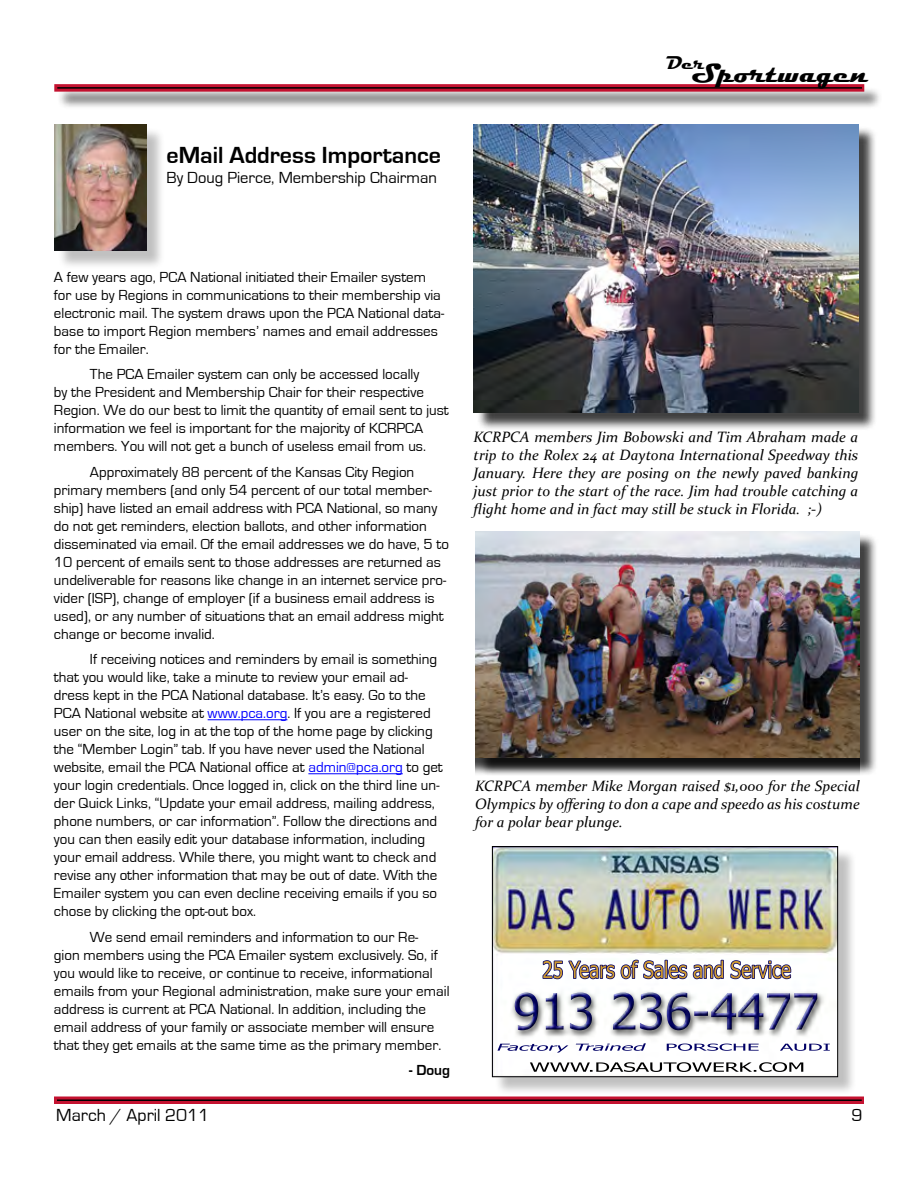
<style>
.page{position:relative;width:918px;height:1188px;background:#fff}
.page>*{position:absolute;margin:0;border:0;box-sizing:border-box;transform-origin:0 0}
.t1{font:700 27px "Magneto";color:#000}
.t2{font:700 24px "Eurostile";color:#000}
.t3{font:700 18.75px "Magneto";color:#000}
.t4{font:18px "Eurostile";color:#000}
.t5{font:16.5px "Eurostile";color:#000}
.t6{font:15px/18px "Eurostile";color:#000}
.t7{font:italic 15px/18px "Constantia";color:#000;text-align:justify}
.t8{font:700 15px "Eurostile";color:#000}
.s1{color:#00f}
</style>
<div class="page">
<svg style="left:54px;top:1096px;width:810px;height:8px;background:#ba213b"></svg>
<hr style="left:57px;top:1100px;width:805px;height:1px;background:#000">
<div style="left:54px;top:84px;width:810px;height:8px;background:#c41230"></div>
<div style="left:60px;top:89px;width:819px;height:18px;background:#000;opacity:.5"></div>
<hr style="left:57px;top:87px;width:805px;height:2px;background:#000">
<div style="left:494px;top:849px;width:363px;height:246px;background:#000;opacity:.25"></div>
<img style="left:494px;top:848px;width:342px;height:227px">
<img style="left:543px;top:960px;width:195px;height:19px">
<img style="left:634px;top:1043px;width:98px;height:8px">
<div style="left:492px;top:846px;width:346px;height:231px;border:1px solid #000"></div>
<hr style="left:208px;top:719px;width:79px;height:1px;background:#00f">
<hr style="left:308px;top:773px;width:95px;height:1px;background:#00f">
<div style="left:57px;top:127px;width:108px;height:142px;background:#000;opacity:.25"></div>
<img style="left:55px;top:125px;width:91px;height:126px">
<div style="left:476px;top:126px;width:401px;height:305px;background:#000;opacity:.75"></div>
<img style="left:474px;top:124px;width:384px;height:289px">
<div style="left:477px;top:533px;width:402px;height:243px;background:#000;opacity:.75"></div>
<div style="left:475px;top:531px;width:385px;height:246px;background:#000;opacity:.75"></div>
<img style="left:475px;top:531px;width:385px;height:227px">
<h2 class="t2" style="left:167px;top:142px;width:276px">eMail Address Importance</h2>
<p class="t5" style="left:167px;top:169px;width:272px">By Doug Pierce, Membership Chairman</p>
<p class="t3" style="left:666px;top:52px;width:40px">Der</p>
<h1 class="t1" style="left:692px;top:57px;width:178px">Sportwagen</h1>
<p class="t6" style="left:54px;top:268px;width:392px">A few years ago, PCA National initiated their Emailer system for use by Regions in communications to their membership via electronic mail. The system draws upon the PCA National data&shy;base to import Region members’ names and email addresses for the Emailer.</p>
<p class="t6" style="left:54px;top:366px;width:396px;text-indent:36px">The PCA Emailer system can only be accessed locally<br>by the President and Membership Chair for their respective Region. We do our best to limit the quantity of email sent to just information we feel is important for the majority of KCRPCA members. You will not get a bunch of useless email from us.</p>
<p class="t6" style="left:54px;top:463px;width:396px;text-indent:36px">Approximately 88 percent of the Kansas City Region primary members (and only 54 percent of our total member&shy;ship) have listed an email address with PCA National, so many do not get reminders, election ballots, and other information disseminated via email. Of the email addresses we do have, 5 to 10 percent of emails sent to those addresses are returned as undeliverable for reasons like change in an internet service pro&shy;vider (ISP), change of employer (if a business email address is used), or any number of situations that an email address might change or become invalid.</p>
<p class="t6" style="left:54px;top:651px;width:390px;text-indent:36px">If receiving notices and reminders by email is something that you would like, take a minute to review your email ad&shy;dress kept in the PCA National database. It’s easy. Go to the PCA National website at <span class="s1">www.pca.org</span>. If you are a registered user on the site, log in at the top of the home page by clicking the “Member Login” tab. If you have never used the National website, email the PCA National office at <span class="s1">admin@pca.org</span> to get your login credentials. Once logged in, click on the third line un&shy;der Quick Links, “Update your email address, mailing address, phone numbers, or car information”. Follow the directions and you can then easily edit your database information, including your email address. While there, you might want to check and revise any other information that may be out of date. With the Emailer system you can even decline receiving emails if you so chose by clicking the opt-out box.</p>
<p class="t6" style="left:54px;top:928px;width:397px;text-indent:36px">We send email reminders and information to our Re-<br>gion members using the PCA Emailer system exclusively. So, if you would like to receive, or continue to receive, informational emails from your Regional administration, make sure your email address is current at PCA National. In addition, including the email address of your family or associate member will ensure that they get emails at the same time as the primary member.</p>
<p class="t8" style="left:409px;top:1062px;width:42px">- Doug</p>
<p class="t7" style="left:474px;top:427px;width:386px">KCRPCA members Jim Bobowski and Tim Abraham made a trip to the Rolex 24 at Daytona International Speedway this January. Here they are posing on the newly paved banking just prior to the start of the race. Jim had trouble catching a flight home and in fact may still be stuck in Florida. ;-)</p>
<p class="t7" style="left:475px;top:776px;width:386px">KCRPCA member Mike Morgan raised $1,000 for the Special Olympics by offering to don a cape and speedo as his costume for a polar bear plunge.</p>
<p class="t4" style="left:56px;top:1106px;width:155px">March / April 2011</p>
<p class="t4" style="left:851px;top:1106px;width:13px">9</p>
</div>
